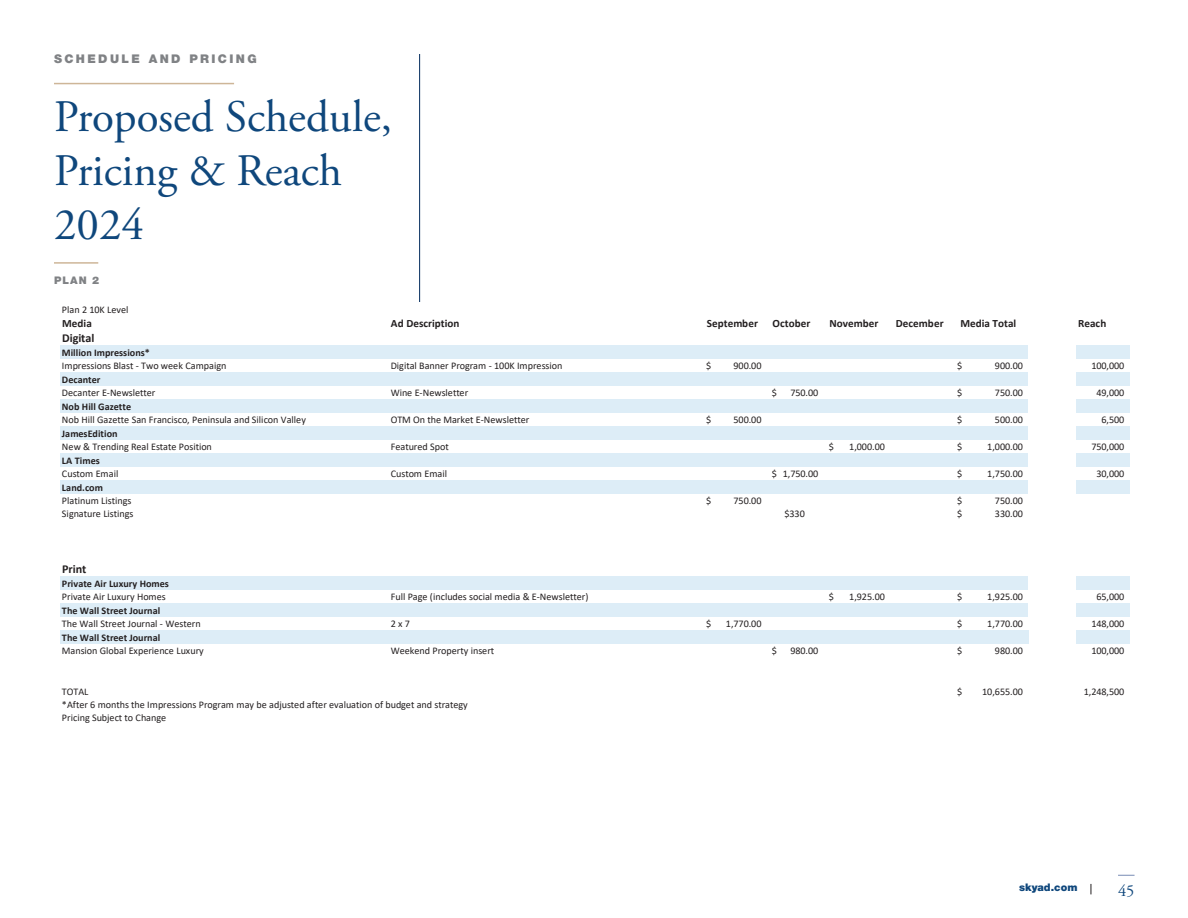
<style>
.page{position:relative;width:1188px;height:918px;background:#fff}
.page>*{position:absolute;margin:0;border:0;box-sizing:border-box;transform-origin:0 0}
.t1{font:45px/54px "Adobe Garamond Pro";color:#0f477c}
.t2{font:16.5px "Adobe Garamond Pro";color:#0f477c}
.t3{font:700 12.15px "Calibri";color:#231f20}
.t4{font:900 12px "Helvetica Neue LT Std";letter-spacing:.2em;color:#808285}
.t5{font:700 11.1px "Calibri";letter-spacing:.005em;color:#231f20}
.t6{font:900 10.5px "Helvetica Neue LT Std";color:#0f477c}
.t7{font:900 10.5px "Helvetica Neue LT Std";color:#808285}
.t8{font:10.2px/13.5px "Calibri";letter-spacing:-.005em;color:#231f20}
.t9{font:700 10.2px "Calibri";color:#231f20}
</style>
<div class="page">
<hr style="left:54px;top:83px;width:180px;height:1px;background:#ceb698">
<svg style="left:1118px;top:875px;width:17px;height:1px"></svg>
<hr style="left:419px;top:54px;width:1px;height:810px;background:#00295c">
<div style="left:54px;top:302px;width:1081px;height:562px;background:#fff"></div>
<div style="left:61px;top:345px;width:967px;height:14px;background:#ddedf7"></div>
<div style="left:1076px;top:345px;width:54px;height:14px;background:#ddedf7"></div>
<div style="left:61px;top:372px;width:967px;height:14px;background:#ddedf7"></div>
<div style="left:1076px;top:372px;width:54px;height:14px;background:#ddedf7"></div>
<div style="left:61px;top:399px;width:967px;height:14px;background:#ddedf7"></div>
<div style="left:1076px;top:399px;width:54px;height:14px;background:#ddedf7"></div>
<div style="left:61px;top:426px;width:967px;height:14px;background:#ddedf7"></div>
<div style="left:1076px;top:426px;width:54px;height:14px;background:#ddedf7"></div>
<div style="left:61px;top:453px;width:967px;height:14px;background:#ddedf7"></div>
<div style="left:1076px;top:453px;width:54px;height:14px;background:#ddedf7"></div>
<div style="left:61px;top:480px;width:967px;height:14px;background:#ddedf7"></div>
<div style="left:1076px;top:480px;width:54px;height:14px;background:#ddedf7"></div>
<div style="left:61px;top:576px;width:967px;height:14px;background:#ddedf7"></div>
<div style="left:1076px;top:576px;width:54px;height:14px;background:#ddedf7"></div>
<div style="left:61px;top:603px;width:967px;height:14px;background:#ddedf7"></div>
<div style="left:1076px;top:603px;width:54px;height:14px;background:#ddedf7"></div>
<div style="left:61px;top:630px;width:640px;height:14px;background:#ddedf7"></div>
<div style="left:701px;top:630px;width:251px;height:14px;background:#ddedf7"></div>
<div style="left:952px;top:630px;width:76px;height:14px;background:#ddedf7"></div>
<div style="left:1076px;top:630px;width:54px;height:14px;background:#ddedf7"></div>
<hr style="left:54px;top:262px;width:44px;height:2px;background:#ceb698">
<p class="t4" style="left:54px;top:51px;width:204px">SCHEDULE AND PRICING</p>
<h1 class="t1" style="left:54px;top:91px;width:340px">Proposed Schedule,<br>Pricing &amp; Reach<br>2024</h1>
<p class="t7" style="left:54px;top:274px;width:47px">PLAN 2</p>
<p class="t8" style="left:62px;top:303px;width:68px">Plan 2 10K Level</p>
<p class="t5" style="left:62px;top:315px;width:31px">Media</p>
<p class="t5" style="left:391px;top:315px;width:70px">Ad Description</p>
<p class="t5" style="left:707px;top:315px;width:53px">September</p>
<p class="t5" style="left:773px;top:315px;width:39px">October</p>
<p class="t5" style="left:829px;top:315px;width:51px">November</p>
<p class="t5" style="left:896px;top:315px;width:49px">December</p>
<p class="t5" style="left:960px;top:315px;width:57px">Media Total</p>
<p class="t5" style="left:1078px;top:315px;width:30px">Reach</p>
<p class="t3" style="left:62px;top:329px;width:34px">Digital</p>
<p class="t9" style="left:62px;top:345px;width:90px">Million Impressions*</p>
<p class="t8" style="left:62px;top:359px;width:166px">Impressions Blast - Two week Campaign</p>
<p class="t8" style="left:391px;top:359px;width:173px">Digital Banner Program - 100K Impression</p>
<p class="t8" style="left:706px;top:359px;width:7px">$</p>
<p class="t8" style="left:734px;top:359px;width:29px">900.00</p>
<p class="t8" style="left:957px;top:359px;width:7px">$</p>
<p class="t8" style="left:995px;top:359px;width:29px">900.00</p>
<p class="t8" style="left:1091px;top:359px;width:35px">100,000</p>
<p class="t9" style="left:62px;top:372px;width:40px">Decanter</p>
<p class="t8" style="left:62px;top:386px;width:95px">Decanter E-Newsletter</p>
<p class="t8" style="left:391px;top:386px;width:79px">Wine E-Newsletter</p>
<p class="t8" style="left:772px;top:386px;width:7px">$</p>
<p class="t8" style="left:790px;top:386px;width:29px">750.00</p>
<p class="t8" style="left:957px;top:386px;width:7px">$</p>
<p class="t8" style="left:995px;top:386px;width:29px">750.00</p>
<p class="t8" style="left:1096px;top:386px;width:29px">49,000</p>
<p class="t9" style="left:62px;top:399px;width:71px">Nob Hill Gazette</p>
<p class="t8" style="left:62px;top:413px;width:245px">Nob Hill Gazette San Francisco, Peninsula and Silicon Valley</p>
<p class="t8" style="left:391px;top:413px;width:140px">OTM On the Market E-Newsletter</p>
<p class="t8" style="left:706px;top:413px;width:7px">$</p>
<p class="t8" style="left:734px;top:413px;width:29px">500.00</p>
<p class="t8" style="left:957px;top:413px;width:7px">$</p>
<p class="t8" style="left:995px;top:413px;width:29px">500.00</p>
<p class="t8" style="left:1102px;top:413px;width:24px">6,500</p>
<p class="t9" style="left:62px;top:426px;width:57px">JamesEdition</p>
<p class="t8" style="left:62px;top:440px;width:152px">New &amp; Trending Real Estate Position</p>
<p class="t8" style="left:391px;top:440px;width:60px">Featured Spot</p>
<p class="t8" style="left:829px;top:440px;width:7px">$</p>
<p class="t8" style="left:849px;top:440px;width:37px">1,000.00</p>
<p class="t8" style="left:957px;top:440px;width:7px">$</p>
<p class="t8" style="left:987px;top:440px;width:37px">1,000.00</p>
<p class="t8" style="left:1091px;top:440px;width:35px">750,000</p>
<p class="t9" style="left:62px;top:453px;width:39px">LA Times</p>
<p class="t8" style="left:62px;top:467px;width:58px">Custom Email</p>
<p class="t8" style="left:391px;top:467px;width:58px">Custom Email</p>
<p class="t8" style="left:772px;top:467px;width:48px">$ 1,750.00</p>
<p class="t8" style="left:957px;top:467px;width:7px">$</p>
<p class="t8" style="left:987px;top:467px;width:37px">1,750.00</p>
<p class="t8" style="left:1096px;top:467px;width:29px">30,000</p>
<p class="t9" style="left:62px;top:480px;width:43px">Land.com</p>
<p class="t8" style="left:62px;top:494px;width:71px">Platinum Listings</p>
<p class="t8" style="left:706px;top:494px;width:7px">$</p>
<p class="t8" style="left:734px;top:494px;width:29px">750.00</p>
<p class="t8" style="left:957px;top:494px;width:7px">$</p>
<p class="t8" style="left:995px;top:494px;width:29px">750.00</p>
<p class="t8" style="left:62px;top:507px;width:73px">Signature Listings</p>
<p class="t8" style="left:957px;top:507px;width:7px">$</p>
<p class="t8" style="left:995px;top:507px;width:29px">330.00</p>
<p class="t8" style="left:784px;top:507px;width:22px">$330</p>
<p class="t3" style="left:62px;top:560px;width:26px">Print</p>
<p class="t9" style="left:62px;top:576px;width:108px">Private Air Luxury Homes</p>
<p class="t8" style="left:62px;top:590px;width:105px">Private Air Luxury Homes</p>
<p class="t8" style="left:391px;top:590px;width:199px">Full Page (includes social media &amp; E-Newsletter)</p>
<p class="t8" style="left:829px;top:590px;width:7px">$</p>
<p class="t8" style="left:849px;top:590px;width:37px">1,925.00</p>
<p class="t8" style="left:957px;top:590px;width:7px">$</p>
<p class="t8" style="left:987px;top:590px;width:37px">1,925.00</p>
<p class="t8" style="left:1096px;top:590px;width:29px">65,000</p>
<p class="t9" style="left:62px;top:603px;width:100px">The Wall Street Journal</p>
<p class="t8" style="left:62px;top:617px;width:140px">The Wall Street Journal - Western</p>
<p class="t8" style="left:391px;top:617px;width:21px">2 x 7</p>
<p class="t8" style="left:706px;top:617px;width:7px">$</p>
<p class="t8" style="left:726px;top:617px;width:37px">1,770.00</p>
<p class="t8" style="left:957px;top:617px;width:7px">$</p>
<p class="t8" style="left:987px;top:617px;width:37px">1,770.00</p>
<p class="t8" style="left:1091px;top:617px;width:35px">148,000</p>
<p class="t9" style="left:62px;top:630px;width:100px">The Wall Street Journal</p>
<p class="t8" style="left:62px;top:644px;width:143px">Mansion Global Experience Luxury</p>
<p class="t8" style="left:391px;top:644px;width:105px">Weekend Property insert</p>
<p class="t8" style="left:772px;top:644px;width:7px">$</p>
<p class="t8" style="left:790px;top:644px;width:29px">980.00</p>
<p class="t8" style="left:957px;top:644px;width:7px">$</p>
<p class="t8" style="left:995px;top:644px;width:29px">980.00</p>
<p class="t8" style="left:1091px;top:644px;width:35px">100,000</p>
<p class="t8" style="left:62px;top:684px;width:28px">TOTAL</p>
<p class="t8" style="left:957px;top:684px;width:7px">$</p>
<p class="t8" style="left:982px;top:684px;width:42px">10,655.00</p>
<p class="t8" style="left:1084px;top:684px;width:42px">1,248,500</p>
<p class="t8" style="left:62px;top:698px;width:407px">*After 6 months the Impressions Program may be adjusted after evaluation of budget and strategy<br>Pricing Subject to Change</p>
<p class="t6" style="left:1019px;top:881px;width:60px">skyad.com</p>
<h2 class="t2" style="left:1118px;top:881px;width:18px">45</h2>
</div>
